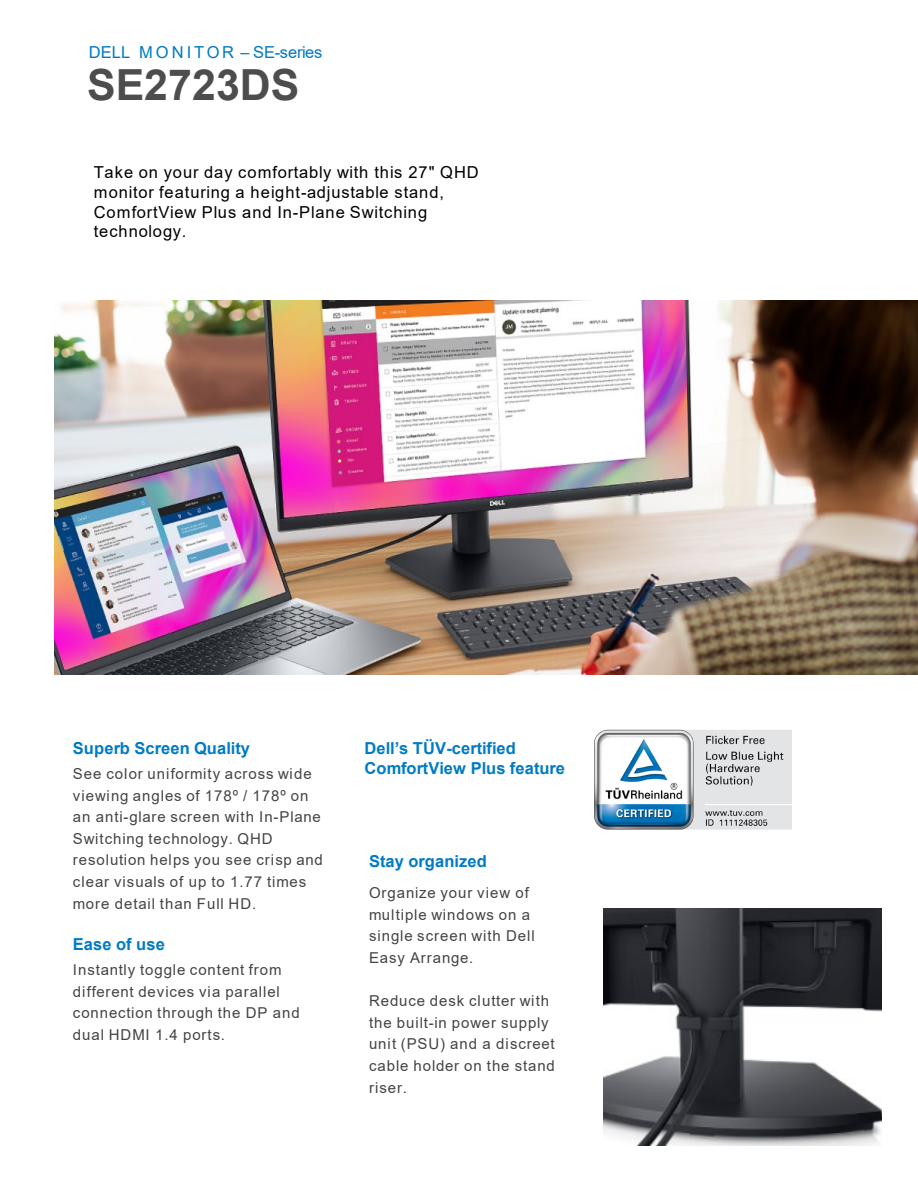
<style>
.page{position:relative;width:918px;height:1188px;background:#fff}
.page>*{position:absolute;margin:0;border:0;box-sizing:border-box;transform-origin:0 0}
.t1{font:700 42.9px "Arial";color:#4d4d4f}
.t2{font:16.5px/19.8px "Arial";letter-spacing:.05em;color:#000}
.t3{font:700 16.5px/19.8px "Arial";letter-spacing:.005em;color:#007bc3}
.t4{font:16.5px "Arial";letter-spacing:-.01em;color:#007bc3}
.t5{font:15px/21.6px "Arial";letter-spacing:.06em;color:#444}
</style>
<div class="page">
<img style="left:55px;top:300px;width:863px;height:375px">
<img style="left:603px;top:909px;width:279px;height:236px">
<img style="left:594px;top:729px;width:198px;height:101px">
<p class="t4" style="left:89px;top:41px;width:235px">DELL M O N I TOR – SE-series</p>
<h1 class="t1" style="left:87px;top:55px;width:214px">SE2723DS</h1>
<p class="t2" style="left:94px;top:162px;width:387px">Take on your day comfortably with this 27" QHD monitor featuring a height-adjustable stand, ComfortView Plus and In-Plane Switching technology.</p>
<p class="t3" style="left:73px;top:738px;width:179px">Superb Screen Quality</p>
<p class="t5" style="left:73px;top:763px;width:251px">See color uniformity across wide viewing angles of 178º / 178º on an anti-glare screen with In-Plane<br>Switching technology. QHD resolution helps you see crisp and clear visuals of up to 1.77 times more detail than Full HD.</p>
<p class="t3" style="left:73px;top:934px;width:93px">Ease of use</p>
<p class="t5" style="left:73px;top:959px;width:228px">Instantly toggle content from different devices via parallel connection through the DP and dual HDMI 1.4 ports.</p>
<p class="t3" style="left:364px;top:739px;width:202px">Dell’s TÜV-certified<br>ComfortView Plus feature</p>
<p class="t3" style="left:369px;top:852px;width:119px">Stay organized</p>
<p class="t5" style="left:369px;top:882px;width:167px">Organize your view of multiple windows on a single screen with Dell<br>Easy Arrange.</p>
<p class="t5" style="left:369px;top:990px;width:187px">Reduce desk clutter with the built-in power supply unit (PSU) and a discreet cable holder on the stand riser.</p>
</div>
